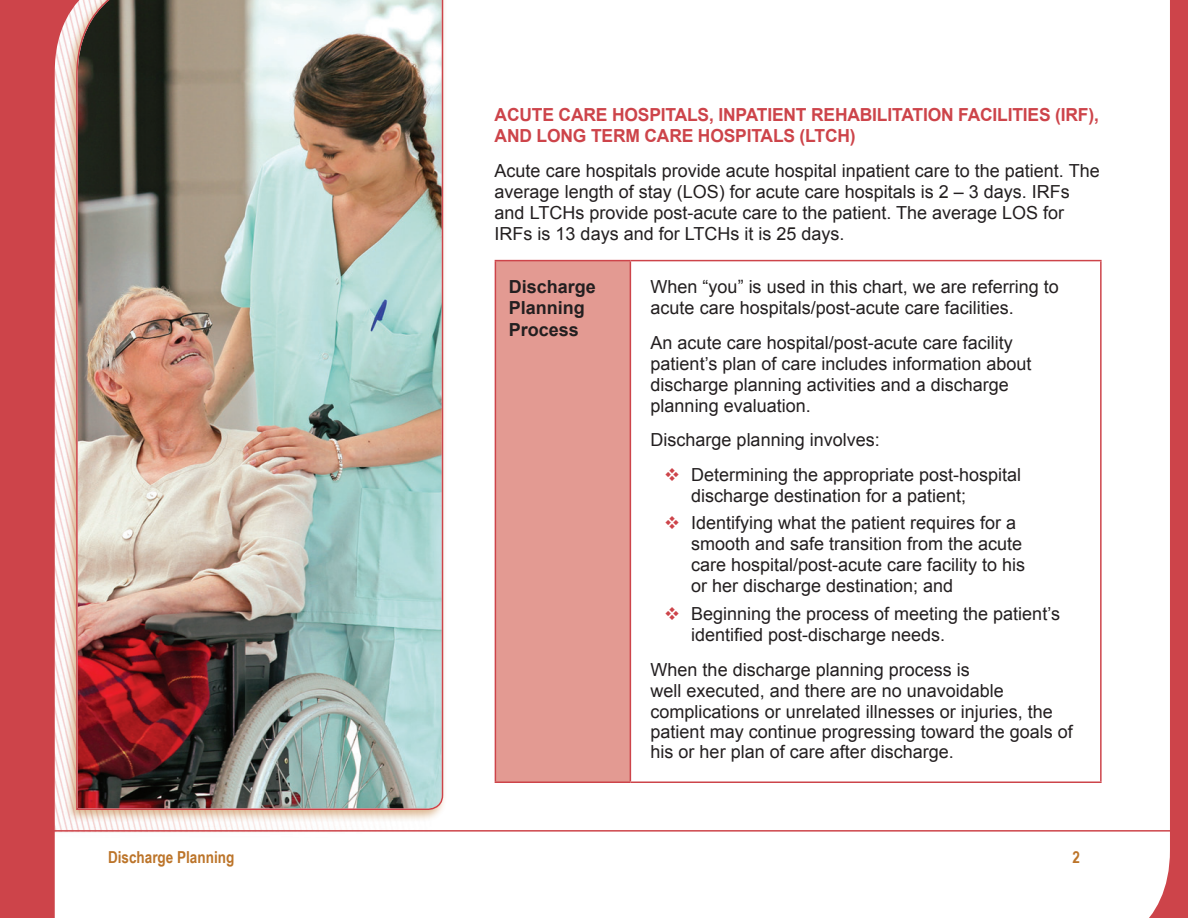
<style>
.page{position:relative;width:1188px;height:918px;background:#fff}
.page>*{position:absolute;margin:0;border:0;box-sizing:border-box;transform-origin:0 0}
.t1{font:18px/21px "Arial";color:#231f20}
.t2{font:700 18px/21px "Arial";letter-spacing:-.01em;color:#cd444a}
.t3{font:700 18px/21.6px "Arial";color:#231f20}
.t4{font:700 16.5px "Arial Narrow";color:#bc7429}
</style>
<div class="page">
<hr style="left:48px;top:830px;width:1131px;height:2px;background:#cd444a">
<svg style="left:1137px;top:0;width:51px;height:918px"></svg>
<svg style="left:0;top:0;width:93px;height:918px;background:#d46267"></svg>
<div style="left:495px;top:261px;width:135px;height:521px;background:#e39a92"></div>
<hr style="left:495px;top:260px;width:135px;height:1px;background:#cd444a">
<hr style="left:495px;top:261px;width:1px;height:521px;background:#cd444a">
<hr style="left:495px;top:782px;width:135px;height:1px;background:#cd444a">
<hr style="left:630px;top:260px;width:472px;height:1px;background:#cd444a">
<hr style="left:630px;top:261px;width:1px;height:521px;background:#cd444a">
<hr style="left:1100px;top:261px;width:2px;height:521px;background:#cd444a">
<hr style="left:630px;top:782px;width:472px;height:1px;background:#cd444a">
<div style="left:64px;top:0;width:383px;height:822px;background:#bc7429;opacity:.5"></div>
<img style="left:75px;top:0;width:369px;height:811px">
<h3 class="t2" style="left:495px;top:105px;width:606px">ACUTE CARE HOSPITALS, INPATIENT REHABILITATION FACILITIES (IRF),<br>AND LONG TERM CARE HOSPITALS (LTCH)</h3>
<p class="t1" style="left:495px;top:160px;width:607px">Acute care hospitals provide acute hospital inpatient care to the patient. The average length of stay (LOS) for acute care hospitals is 2 – 3 days. IRFs and LTCHs provide post-acute care to the patient. The average LOS for IRFs is 13 days and for LTCHs it is 25 days.</p>
<h4 class="t3" style="left:509px;top:276px;width:89px">Discharge<br>Planning<br>Process</h4>
<p class="t1" style="left:651px;top:277px;width:410px">When “you” is used in this chart, we are referring to acute care hospitals/post-acute care facilities.</p>
<p class="t1" style="left:651px;top:332px;width:382px">An acute care hospital/post-acute care facility patient’s plan of care includes information about discharge planning activities and a discharge planning evaluation.</p>
<p class="t1" style="left:651px;top:430px;width:231px">Discharge planning involves:</p>
<p class="t1" style="left:691px;top:464px;width:332px">Determining the appropriate post-hospital discharge destination for a patient;</p>
<p class="t1" style="left:691px;top:513px;width:336px">Identifying what the patient requires for a smooth and safe transition from the acute care hospital/post-acute care facility to his or her discharge destination; and</p>
<p class="t1" style="left:691px;top:604px;width:370px">Beginning the process of meeting the patient’s identified post-discharge needs.</p>
<p class="t1" style="left:651px;top:659px;width:424px">When the discharge planning process is<br>well executed, and there are no unavoidable complications or unrelated illnesses or injuries, the patient may continue progressing toward the goals of his or her plan of care after discharge.</p>
<p class="t4" style="left:108px;top:845px;width:128px">Discharge Planning</p>
<p class="t4" style="left:1072px;top:845px;width:9px">2</p>
</div>
